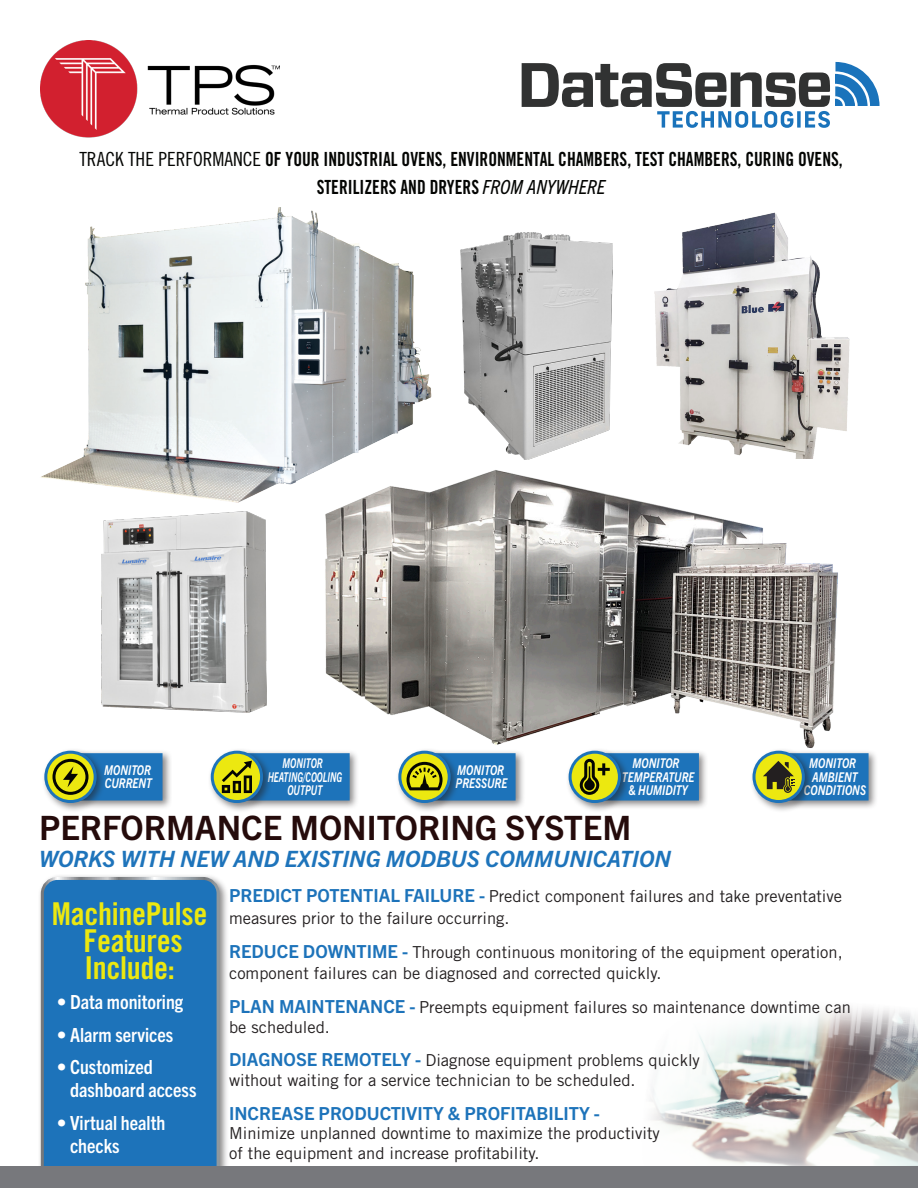
<style>
.page{position:relative;width:918px;height:1188px;background:#fff}
.page>*{position:absolute;margin:0;border:0;box-sizing:border-box;transform-origin:0 0}
.t1{font:700 33.6px "Trade Gothic Next LT Pro";color:#250b0b}
.t2{font:31.5px/27px "Trade Gothic LT Std Bd Cn 20";letter-spacing:-.01em;color:#ece810;text-align:center}
.t3{font:italic 700 22.5px "Trade Gothic Next LT Pro";color:#1e74bb}
.t4{font:19.5px/28.3px "Trade Gothic LT Std Bd Cn 20";color:#040503;text-align:center;scale:.9 1}
.t5{font:700 condensed 19.5px/23.4px "Trade Gothic Next LT Pro";color:#fff}
.t6{font:700 18px "Trade Gothic Next LT Pro";color:#1d73ba}
.t7{font:16.5px/19.8px "Trade Gothic LT Std";color:#231f20}
.t8{font:italic 700 13.5px/13.5px "Trade Gothic Next LT Pro";color:#fff;scale:.78 1}
.t9{font:italic 700 13.5px/13.5px "Trade Gothic Next LT Pro";color:#fff;text-align:center;scale:.67 1}
.s1{font-family:"Trade Gothic LT Std Cn 18"}
.s2{font-family:"Trade Gothic Next LT Pro";font-style:italic;font-stretch:condensed}
.s3{font-family:"Trade Gothic Next LT Pro";font-weight:700;font-size:18px;color:#1d73ba}
</style>
<div class="page">
<img style="left:610px;top:1007px;width:308px;height:160px">
<svg style="left:522px;top:62px;width:358px;height:66px"></svg>
<img style="left:41px;top:40px;width:239px;height:98px">
<div style="left:429px;top:750px;width:96px;height:60px;background:#231f20;opacity:.54"></div>
<div style="left:395px;top:748px;width:65px;height:64px;background:#231f20;opacity:.54"></div>
<svg style="left:400px;top:752px;width:49px;height:50px"></svg>
<svg style="left:407px;top:759px;width:109px;height:42px;background:#4d837e"></svg>
<div style="left:398px;top:751px;width:53px;height:52px;border:3px solid #1d73ba;border-radius:50%"></div>
<div style="left:76px;top:750px;width:96px;height:60px;background:#231f20;opacity:.54"></div>
<div style="left:41px;top:748px;width:65px;height:64px;background:#231f20;opacity:.54"></div>
<svg style="left:46px;top:752px;width:49px;height:50px"></svg>
<svg style="left:52px;top:753px;width:111px;height:48px;background:#4d8582"></svg>
<div style="left:44px;top:751px;width:53px;height:52px;border:3px solid #1d73ba;border-radius:50%"></div>
<div style="left:599px;top:750px;width:110px;height:60px;background:#231f20;opacity:.54"></div>
<div style="left:566px;top:748px;width:64px;height:64px;background:#231f20;opacity:.54"></div>
<svg style="left:570px;top:752px;width:49px;height:50px"></svg>
<svg style="left:580px;top:759px;width:119px;height:42px;background:#437e86"></svg>
<div style="left:569px;top:751px;width:52px;height:52px;border:3px solid #1d73ba;border-radius:50%"></div>
<div style="left:783px;top:750px;width:96px;height:60px;background:#231f20;opacity:.54"></div>
<div style="left:749px;top:748px;width:65px;height:64px;background:#231f20;opacity:.54"></div>
<svg style="left:754px;top:752px;width:49px;height:50px"></svg>
<svg style="left:763px;top:753px;width:106px;height:48px;background:#467d84"></svg>
<div style="left:753px;top:751px;width:52px;height:52px;border:3px solid #1d73ba;border-radius:50%"></div>
<div style="left:242px;top:750px;width:117px;height:60px;background:#231f20;opacity:.54"></div>
<div style="left:208px;top:748px;width:65px;height:64px;background:#231f20;opacity:.54"></div>
<svg style="left:212px;top:752px;width:50px;height:50px"></svg>
<svg style="left:222px;top:753px;width:128px;height:48px;background:#43808b"></svg>
<div style="left:211px;top:751px;width:52px;height:52px;border:3px solid #1d73ba;border-radius:50%"></div>
<div style="left:38px;top:874px;width:192px;height:314px;background:#231f20;opacity:.54"></div>
<svg style="left:39px;top:875px;width:182px;height:292px;background:#2f7dbe"></svg>
<div style="left:0;top:1167px;width:918px;height:21px;background:#77787c"></div>
<img style="left:41px;top:208px;width:391px;height:304px">
<img style="left:102px;top:512px;width:164px;height:200px">
<img style="left:655px;top:212px;width:194px;height:247px">
<img style="left:318px;top:466px;width:521px;height:293px">
<img style="left:460px;top:232px;width:152px;height:227px">
<p class="t4" style="left:79px;top:145px;width:850px"><span class="s1">TRACK THE PERFORMANCE</span> OF YOUR INDUSTRIAL OVENS, ENVIRONMENTAL CHAMBERS, TEST CHAMBERS, CURING OVENS,<br>STERILIZERS AND DRYERS <span class="s2">FROM ANYWHERE</span></p>
<p class="t8" style="left:104px;top:762px;width:63px">MONITOR<br>CURRENT</p>
<p class="t8" style="left:622px;top:756px;width:94px;text-align:center">MONITOR<br>TEMPERATURE &amp; HUMIDITY</p>
<p class="t8" style="left:804px;top:756px;width:81px;text-align:center">MONITOR<br>AMBIENT<br>CONDITIONS</p>
<p class="t9" style="left:268px;top:756px;width:113px">MONITOR<br>HEATING/COOLING<br>OUTPUT</p>
<p class="t8" style="left:456px;top:762px;width:68px">MONITOR<br>PRESSURE</p>
<h1 class="t1" style="left:39px;top:804px;width:594px">PERFORMANCE MONITORING SYSTEM</h1>
<h3 class="t3" style="left:39px;top:843px;width:634px">WORKS WITH NEW AND EXISTING MODBUS COMMUNICATION</h3>
<p class="t7" style="left:229px;top:885px;width:614px;line-height:21.6px"><span class="s3">PREDICT POTENTIAL FAILURE -</span> Predict component failures and take preventative measures prior to the failure occurring.</p>
<p class="t7" style="left:229px;top:941px;width:615px;line-height:21.6px"><span class="s3">REDUCE DOWNTIME -</span> Through continuous monitoring of the equipment operation, component failures can be diagnosed and corrected quickly.</p>
<p class="t7" style="left:229px;top:997px;width:623px"><span class="s3">PLAN MAINTENANCE -</span> Preempts equipment failures so maintenance downtime can be scheduled.</p>
<p class="t7" style="left:229px;top:1050px;width:472px"><span class="s3">DIAGNOSE REMOTELY -</span> Diagnose equipment problems quickly without waiting for a service technician to be scheduled.</p>
<p class="t6" style="left:229px;top:1100px;width:372px">INCREASE PRODUCTIVITY &amp; PROFITABILITY -</p>
<p class="t7" style="left:229px;top:1123px;width:432px">Minimize unplanned downtime to maximize the productivity of the equipment and increase profitability.</p>
<h2 class="t2" style="left:52px;top:900px;width:157px">MachinePulse<br>Features<br>Include:</h2>
<p class="t5" style="left:57px;top:989px;width:128px">• Data monitoring</p>
<p class="t5" style="left:57px;top:1022px;width:117px">• Alarm services</p>
<p class="t5" style="left:70px;top:1054px;width:128px;text-indent:-13px">• Customized dashboard access</p>
<p class="t5" style="left:70px;top:1110px;width:97px;text-indent:-13px">• Virtual health checks</p>
</div>
